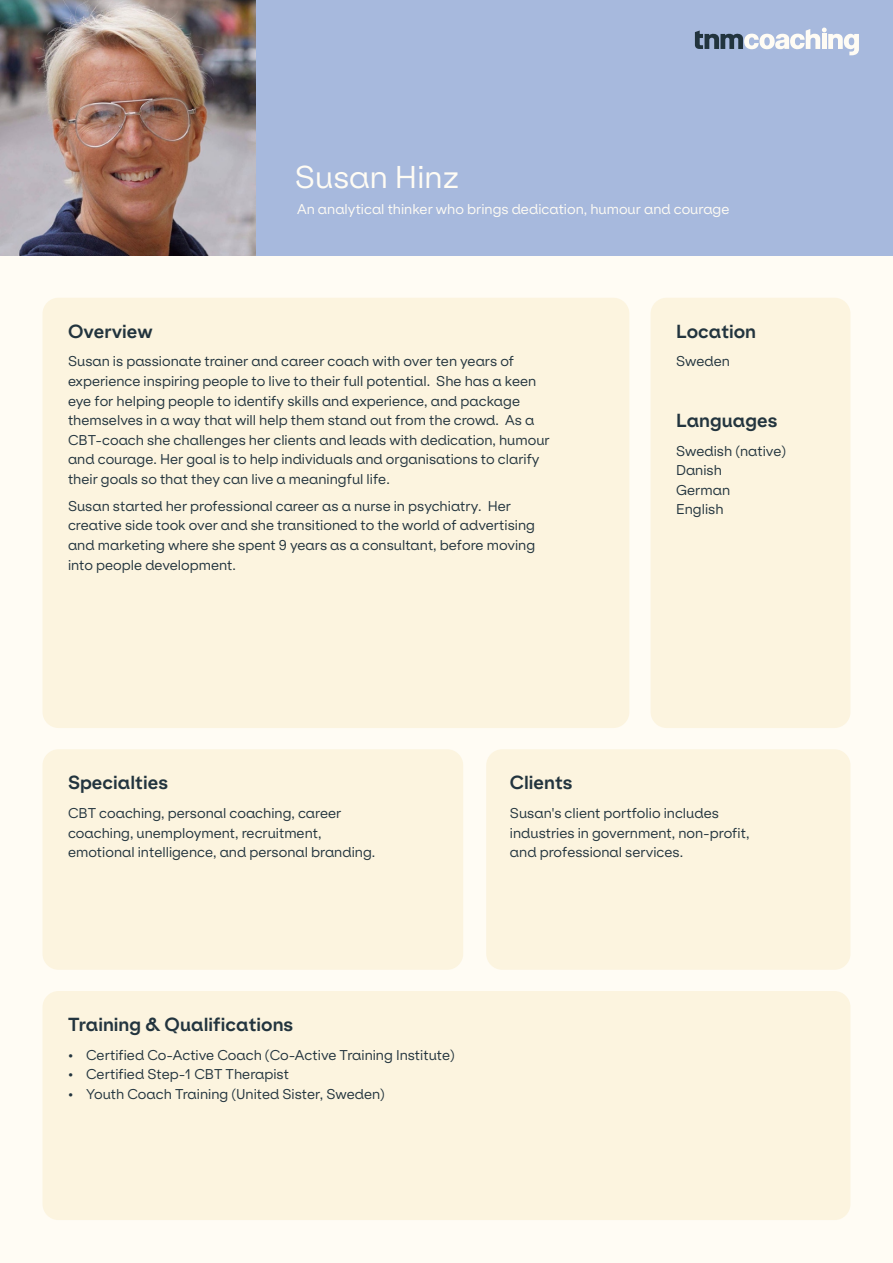
<style>
.page{position:relative;width:893px;height:1263px;background:#fff}
.page>*{position:absolute;margin:0;border:0;box-sizing:border-box;transform-origin:0 0}
.t1{font:30px "Klarheit Kurrent";color:#fffcf4}
.t2{font:700 18px "Klarheit Kurrent";color:#22343e}
.t3{font:13.5px/19.6px "Klarheit Kurrent";color:#22343e}
.t4{font:13.5px "Klarheit Kurrent";color:#fffcf4}
</style>
<div class="page">
<div style="left:0;top:255px;width:893px;height:1008px;background:#fffcf4"></div>
<div style="left:0;top:0;width:893px;height:255px;background:#a7b9dd"></div>
<svg style="left:695px;top:28px;width:164px;height:27px"></svg>
<div style="left:43px;top:298px;width:586px;height:430px;background:#fcf4df;border-radius:16px"></div>
<div style="left:651px;top:298px;width:199px;height:430px;background:#fcf4df;border-radius:16px"></div>
<div style="left:486px;top:749px;width:364px;height:221px;background:#fcf4df;border-radius:16px"></div>
<div style="left:43px;top:749px;width:420px;height:221px;background:#fcf4df;border-radius:16px"></div>
<div style="left:43px;top:991px;width:807px;height:229px;background:#fcf4df;border-radius:16px"></div>
<img style="left:0;top:0;width:255px;height:255px">
<h1 class="t1" style="left:295px;top:159px;width:166px">Susan Hinz</h1>
<p class="t4" style="left:297px;top:200px;width:434px">An analytical thinker who brings dedication, humour and courage</p>
<h2 class="t2" style="left:68px;top:320px;width:86px">Overview</h2>
<p class="t3" style="left:68px;top:352px;width:483px">Susan is passionate trainer and career coach with over ten years of experience inspiring people to live to their full potential. She has a keen eye for helping people to identify skills and experience, and package themselves in a way that will help them stand out from the crowd. As a CBT-coach she challenges her clients and leads with dedication, humour and courage. Her goal is to help individuals and organisations to clarify their goals so that they can live a meaningful life.</p>
<p class="t3" style="left:68px;top:496px;width:469px">Susan started her professional career as a nurse in psychiatry. Her creative side took over and she transitioned to the world of advertising and marketing where she spent 9 years as a consultant, before moving into people development.</p>
<h2 class="t2" style="left:676px;top:320px;width:82px">Location</h2>
<p class="t3" style="left:676px;top:352px;width:55px">Sweden</p>
<h2 class="t2" style="left:676px;top:409px;width:103px">Languages</h2>
<p class="t3" style="left:676px;top:441px;width:111px">Swedish (native)<br>Danish<br>German<br>English</p>
<h2 class="t2" style="left:68px;top:772px;width:101px">Specialties</h2>
<p class="t3" style="left:68px;top:803px;width:309px">CBT coaching, personal coaching, career coaching, unemployment, recruitment, emotional intelligence, and personal branding.</p>
<h2 class="t2" style="left:510px;top:772px;width:64px">Clients</h2>
<p class="t3" style="left:510px;top:803px;width:241px">Susan's client portfolio includes industries in government, non-profit, and professional services.</p>
<h2 class="t2" style="left:68px;top:1014px;width:227px">Training &amp; Qualifications</h2>
<p class="t3" style="left:86px;top:1045px;width:370px">Certified Co-Active Coach (Co-Active Training Institute)<br>Certified Step-1 CBT Therapist<br>Youth Coach Training (United Sister, Sweden)</p>
</div>
